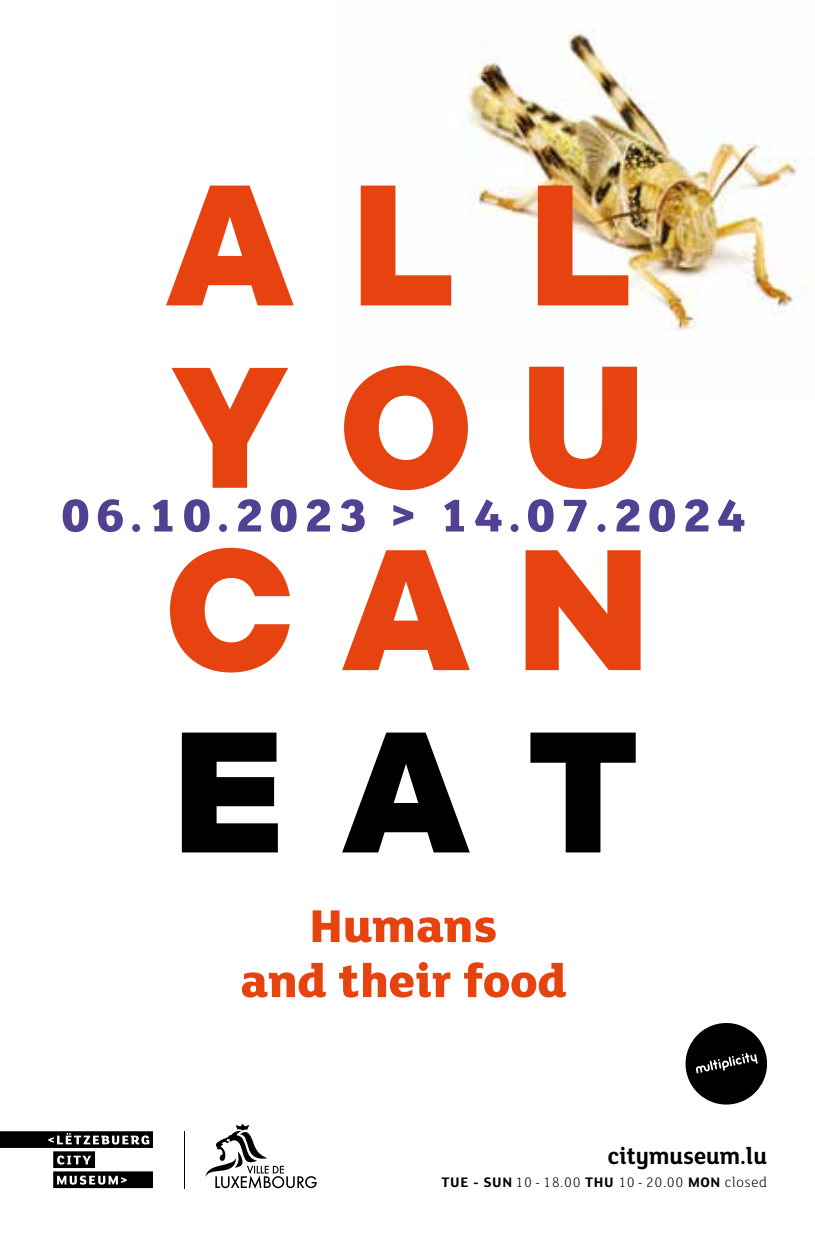
<style>
.page{position:relative;width:815px;height:1241px;background:#fff}
.page>*{position:absolute;margin:0;border:0;box-sizing:border-box;transform-origin:0 0}
.t1{font:800 50px "FS Lola";letter-spacing:.1em;color:#524193}
.t2{font:800 50px/55px "FS Lola";color:#e74310;text-align:center}
.t3{font:700 25px "FS Lola";color:#000;scale:.95 1}
.t4{font:300 15px "FS Lola";letter-spacing:.04em;color:#000}
.s1{font-weight:700}
</style>
<div class="page">
<img style="left:360px;top:13px;width:443px;height:318px">
<hr style="left:184px;top:1130px;width:1px;height:57px;background:#000">
<svg style="left:0;top:1131px;width:153px;height:56px"></svg>
<svg style="left:205px;top:1123px;width:112px;height:65px"></svg>
<svg style="left:361px;top:185px;width:90px;height:120px"></svg>
<img style="left:538px;top:185px;width:90px;height:120px">
<svg style="left:344px;top:365px;width:124px;height:125px"></svg>
<svg style="left:529px;top:366px;width:108px;height:123px"></svg>
<svg style="left:342px;top:550px;width:128px;height:120px"></svg>
<svg style="left:526px;top:550px;width:115px;height:120px"></svg>
<svg style="left:166px;top:185px;width:128px;height:120px"></svg>
<svg style="left:171px;top:368px;width:117px;height:119px"></svg>
<svg style="left:170px;top:547px;width:120px;height:125px"></svg>
<svg style="left:182px;top:732px;width:96px;height:120px"></svg>
<svg style="left:342px;top:732px;width:128px;height:120px"></svg>
<svg style="left:530px;top:732px;width:106px;height:120px"></svg>
<svg style="left:685px;top:1023px;width:83px;height:82px"></svg>
<h1 class="t1" style="left:61px;top:480px;width:687px">06.10.2023 &gt; 14.07.2024</h1>
<h1 class="t2" style="left:240px;top:895px;width:328px">Humans<br>and their food</h1>
<h2 class="t3" style="left:608px;top:1138px;width:169px">citymuseum.lu</h2>
<p class="t4" style="left:442px;top:1172px;width:327px"><span class="s1">TUE - SUN</span> 10 - 18.00 <span class="s1">THU</span> 10 - 20.00 <span class="s1">MON</span> closed</p>
</div>
